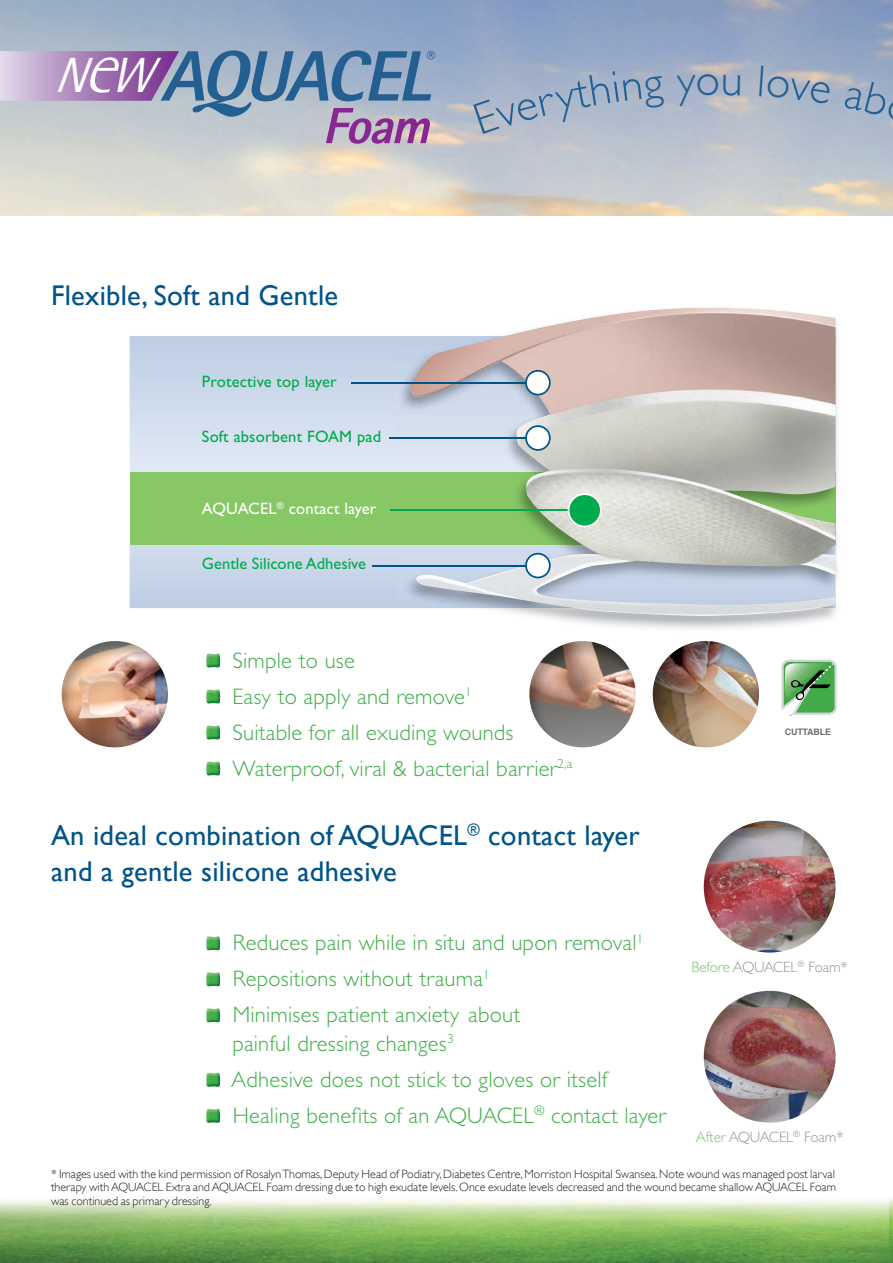
<style>
.page{position:relative;width:893px;height:1263px;background:#fff}
.page>*{position:absolute;margin:0;border:0;box-sizing:border-box;transform-origin:0 0}
.t1{font:italic 49.5px "Rotis Semi Sans";color:#fff}
.t2{font:28.5px/36px "Gill Sans";letter-spacing:.01em;color:#005487}
.t3{font:300 22.5px/36px "Gill Fine";letter-spacing:.01em;color:#40ae49}
.t4{font:16.5px "Gill Fine Sans";letter-spacing:.01em;color:#00ab4d}
.t5{font:16.5px "Gill Fine Sans";letter-spacing:.01em;color:#fff}
.t6{font:300 15px "Gill Fine";letter-spacing:-.01em;color:#95979a}
.t7{font:300 12px/13.5px "Gill Sans";color:#231f20;text-align:justify}
.t8{font:700 8.85px "Helvetica";letter-spacing:-.02em;color:#6f7075}
.s1{font-weight:300;font-size:71.1px}
.s2{color:#7fc077}
</style>
<div class="page">
<img style="left:206px;top:653px;width:14px;height:14px">
<img style="left:206px;top:689px;width:14px;height:14px">
<img style="left:206px;top:725px;width:14px;height:14px">
<img style="left:206px;top:761px;width:14px;height:14px">
<img style="left:206px;top:936px;width:14px;height:14px">
<img style="left:206px;top:972px;width:14px;height:14px">
<img style="left:206px;top:1008px;width:14px;height:14px">
<img style="left:206px;top:1073px;width:14px;height:14px">
<img style="left:206px;top:1109px;width:14px;height:14px">
<img style="left:0;top:1198px;width:893px;height:65px">
<svg style="left:781px;top:659px;width:56px;height:56px;background:#78b27a"></svg>
<svg style="left:0;top:50px;width:435px;height:94px;background:#9ea2be"></svg>
<img style="left:529px;top:641px;width:107px;height:106px;border-radius:53px">
<img style="left:62px;top:641px;width:106px;height:106px;border-radius:53px">
<svg style="left:130px;top:336px;width:267px;height:272px;background:#ccd8ea"></svg>
<div style="left:130px;top:472px;width:706px;height:72px;background:#87c765"></div>
<img style="left:397px;top:336px;width:13px;height:272px">
<img style="left:397px;top:472px;width:13px;height:72px">
<img style="left:410px;top:308px;width:426px;height:308px">
<hr style="left:351px;top:382px;width:183px;height:1px;background:#005487">
<svg style="left:525px;top:370px;width:26px;height:25px"></svg>
<hr style="left:389px;top:437px;width:145px;height:2px;background:#005487">
<svg style="left:525px;top:425px;width:26px;height:26px"></svg>
<hr style="left:372px;top:565px;width:162px;height:1px;background:#005487">
<svg style="left:525px;top:553px;width:26px;height:25px"></svg>
<hr style="left:390px;top:509px;width:195px;height:2px;background:#00ab4d">
<svg style="left:568px;top:493px;width:34px;height:34px"></svg>
<img style="left:653px;top:641px;width:106px;height:106px;border-radius:53px">
<img style="left:704px;top:821px;width:132px;height:131px;border-radius:66px">
<img style="left:704px;top:991px;width:132px;height:132px;border-radius:66px">
<svg style="left:473px;top:71px;width:191px;height:63px;background:#acb7ca"></svg>
<svg style="left:677px;top:74px;width:63px;height:32px;background:#aeb6c6"></svg>
<svg style="left:759px;top:65px;width:72px;height:39px;background:#afb6c4"></svg>
<svg style="left:844px;top:82px;width:46px;height:35px;background:#a6b3c8"></svg>
<h1 class="t1" style="left:54px;top:45px;width:98px">N<span class="s1">e</span>W</h1>
<h2 class="t2" style="left:51px;top:277px;width:289px">Flexible, Soft and Gentle</h2>
<h3 class="t4" style="left:202px;top:372px;width:136px">Protective top layer</h3>
<h3 class="t4" style="left:202px;top:427px;width:181px">Soft absorbent FOAM pad</h3>
<h3 class="t5" style="left:202px;top:499px;width:176px">AQUACEL<sup>®</sup> contact layer</h3>
<h3 class="t4" style="left:202px;top:554px;width:166px">Gentle Silicone Adhesive</h3>
<h3 class="t3" style="left:232px;top:642px;width:341px">Simple to use<br>Easy to apply and remove<sup>1<br></sup>Suitable for all exuding wounds<br>Waterproof, viral &amp; bacterial barrier<sup>2,a</sup></h3>
<h2 class="t2" style="left:51px;top:817px;width:590px">An ideal combination of AQUACEL<sup>®</sup> contact layer and a gentle silicone adhesive</h2>
<h3 class="t3" style="left:233px;top:925px;width:412px">Reduces pain while in situ and upon removal<sup>1<br></sup>Repositions without trauma<sup>1<br></sup>Minimises patient anxiety about</h3>
<h3 class="t3" style="left:231px;top:1025px;width:436px">painful dressing changes<sup>3<br></sup>Adhesive does not stick to gloves or itself<br>Healing benefits of an AQUACEL<sup>®</sup> contact layer</h3>
<p class="t8" style="left:785px;top:725px;width:48px">CUTTABLE</p>
<p class="t6" style="left:692px;top:959px;width:158px"><span class="s2">Before</span> AQUACEL<sup>®</sup> Foam*</p>
<p class="t6" style="left:696px;top:1129px;width:149px"><span class="s2">After</span> AQUACEL<sup>®</sup> Foam*</p>
<p class="t7" style="left:51px;top:1167px;width:786px">* Images used with the kind permission of Rosalyn Thomas, Deputy Head of Podiatry, Diabetes Centre, Morriston Hospital Swansea. Note wound was managed post larval therapy with AQUACEL Extra and AQUACEL Foam dressing due to high exudate levels. Once exudate levels decreased and the wound became shallow AQUACEL Foam was continued as primary dressing.</p>
</div>
